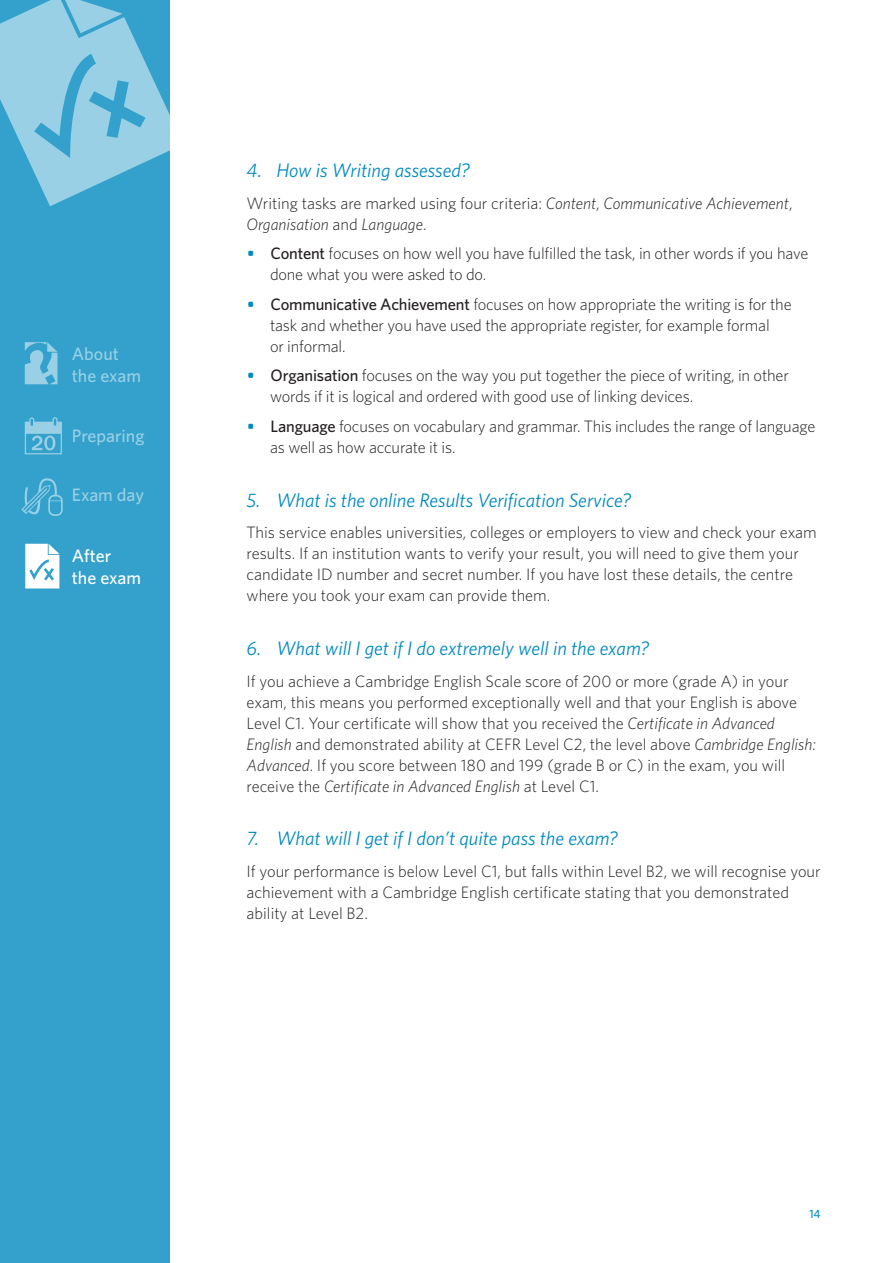
<style>
.page{position:relative;width:893px;height:1263px;background:#fff}
.page>*{position:absolute;margin:0;border:0;box-sizing:border-box;transform-origin:0 0}
.t1{font:italic 19.5px "Whitney";color:#008abe}
.t2{font:500 18px/21.6px "Whitney";color:#99d0e5}
.t3{font:500 18px/21.6px "Whitney";color:#fff}
.Body_Text_IFC{font:300 16.5px/21px "Whitney";letter-spacing:-.005em;color:#231f20}
.Body_Text_IFC-2{font:italic 300 16.5px/21px "Whitney";color:#231f20}
.t4{font:500 12px "Whitney";color:#008abe}
.s1{font-style:normal}
.s2{font-weight:600;color:#008abe}
.s3{font-weight:500}
.s4{font-style:italic}
</style>
<div class="page">
<div style="left:0;top:0;width:170px;height:1263px;background:#33a1cb"></div>
<svg style="left:0;top:0;width:170px;height:206px"></svg>
<svg style="left:25px;top:544px;width:34px;height:44px"></svg>
<svg style="left:21px;top:478px;width:42px;height:38px"></svg>
<svg style="left:25px;top:417px;width:37px;height:37px"></svg>
<svg style="left:25px;top:342px;width:33px;height:42px"></svg>
<p class="t2" style="left:72px;top:343px;width:71px">About the exam</p>
<p class="t2" style="left:72px;top:425px;width:74px">Preparing</p>
<p class="t2" style="left:72px;top:484px;width:74px">Exam day</p>
<p class="t3" style="left:72px;top:545px;width:71px">After<br>the exam</p>
<p class="t1" style="left:247px;top:157px;width:225px">4. How is Writing assessed?</p>
<p class="Body_Text_IFC-2" style="left:247px;top:192px;width:547px"><span class="s1">Writing tasks are marked using four criteria:</span> Content<span class="s1">,</span> Communicative Achievement<span class="s1">,<br></span>Organisation <span class="s1">and</span> Language<span class="s1">.</span></p>
<p class="Body_Text_IFC" style="left:270px;top:243px;width:540px;text-indent:-23px"><span class="s2">•</span> <span class="s3">Content</span> focuses on how well you have fulfilled the task, in other words if you have done what you were asked to do.</p>
<p class="Body_Text_IFC" style="left:270px;top:293px;width:523px;text-indent:-23px"><span class="s2">•</span> <span class="s3">Communicative Achievement</span> focuses on how appropriate the writing is for the task and whether you have used the appropriate register, for example formal<br>or informal.</p>
<p class="Body_Text_IFC" style="left:270px;top:365px;width:520px;text-indent:-23px"><span class="s2">•</span> <span class="s3">Organisation</span> focuses on the way you put together the piece of writing, in other words if it is logical and ordered with good use of linking devices.</p>
<p class="Body_Text_IFC" style="left:270px;top:415px;width:547px;text-indent:-23px"><span class="s2">•</span> <span class="s3">Language</span> focuses on vocabulary and grammar. This includes the range of language as well as how accurate it is.</p>
<p class="t1" style="left:247px;top:487px;width:386px">5. What is the online Results Verification Service?</p>
<p class="Body_Text_IFC" style="left:247px;top:521px;width:572px">This service enables universities, colleges or employers to view and check your exam results. If an institution wants to verify your result, you will need to give them your candidate ID number and secret number. If you have lost these details, the centre where you took your exam can provide them.</p>
<p class="t1" style="left:247px;top:635px;width:404px">6. What will I get if I do extremely well in the exam?</p>
<p class="Body_Text_IFC" style="left:247px;top:670px;width:571px">If you achieve a Cambridge English Scale score of 200 or more (grade A) in your exam, this means you performed exceptionally well and that your English is above Level C1. Your certificate will show that you received the <span class="s4">Certificate in Advanced English</span> and demonstrated ability at CEFR Level C2, the level above <span class="s4">Cambridge English:<br>Advanced</span>. If you score between 180 and 199 (grade B or C) in the exam, you will receive the <span class="s4">Certificate in Advanced English</span> at Level C1.</p>
<p class="t1" style="left:247px;top:826px;width:373px">7. What will I get if I don’t quite pass the exam?</p>
<p class="Body_Text_IFC" style="left:247px;top:860px;width:575px">If your performance is below Level C1, but falls within Level B2, we will recognise your achievement with a Cambridge English certificate stating that you demonstrated ability at Level B2.</p>
<p class="t4" style="left:809px;top:1205px;width:13px">14</p>
</div>
